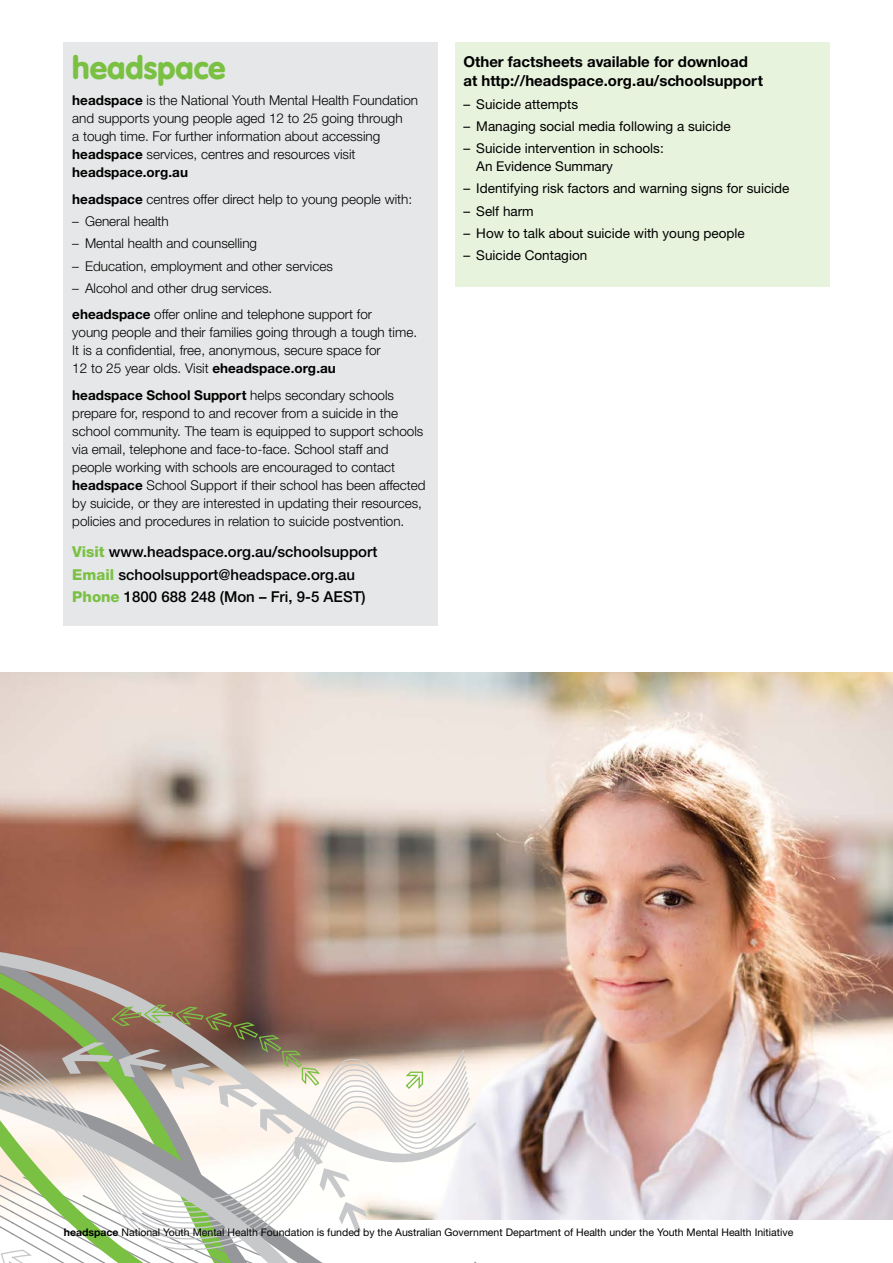
<style>
.page{position:relative;width:893px;height:1263px;background:#fff}
.page>*{position:absolute;margin:0;border:0;box-sizing:border-box;transform-origin:0 0}
.t1{font:900 31.5px "VAG Rounded";color:#7ac143}
.t2{font:500 15px/22.5px "Helvetica Neue CE";color:#000}
.t3{font:700 15px/19.5px "Helvetica Neue CE";color:#000}
.t4{font:300 13.5px/18px "Helvetica Neue";color:#000}
.t5{font:13.5px/18px "Helvetica Neue";color:#000}
.t6{font:700 13.5px "Helvetica Neue CE";color:#000}
.t7{font:10.5px "Helvetica Neue";color:#000}
.s1{font-family:"Helvetica Neue CE";font-weight:700}
.s2{font-family:"Helvetica Neue";font-weight:300}
.s3{font-weight:800;color:#7ac143}
</style>
<div class="page">
<img style="left:0;top:672px;width:893px;height:547px">
<svg style="left:0;top:924px;width:465px;height:6px;background:#a97964"></svg>
<svg style="left:0;top:940px;width:467px;height:6px;background:#ab7f6f"></svg>
<svg style="left:0;top:961px;width:470px;height:6px;background:#ac8579"></svg>
<svg style="left:0;top:972px;width:471px;height:32px;background:#986f5d"></svg>
<svg style="left:0;top:1004px;width:489px;height:259px"></svg>
<div style="left:64px;top:43px;width:374px;height:583px;background:#e6e7e8"></div>
<div style="left:455px;top:43px;width:374px;height:244px;background:#e8f3de"></div>
<h1 class="t1" style="left:72px;top:49px;width:155px">headspace</h1>
<p class="t4" style="left:72px;top:91px;width:347px"><span class="s1">headspace</span> is the National Youth Mental Health Foundation and supports young people aged 12 to 25 going through<br>a tough time. For further information about accessing <span class="s1">headspace</span> services, centres and resources visit</p>
<p class="t6" style="left:72px;top:164px;width:117px">headspace.org.au</p>
<p class="t4" style="left:72px;top:190px;width:341px"><span class="s1">headspace</span> centres offer direct help to young people with:</p>
<p class="t4" style="left:72px;top:212px;width:98px">– General health</p>
<p class="t4" style="left:72px;top:234px;width:186px">– Mental health and counselling</p>
<p class="t4" style="left:72px;top:257px;width:262px">– Education, employment and other services</p>
<p class="t4" style="left:72px;top:275px;width:301px;line-height:26.5px">– Alcohol and other drug services.<br><span class="s1">eheadspace</span> offer online and telephone support for</p>
<p class="t4" style="left:72px;top:323px;width:346px">young people and their families going through a tough time.<br>It is a confidential, free, anonymous, secure space for<br>12 to 25 year olds. Visit <span class="s1">eheadspace.org.au</span></p>
<p class="t6" style="left:72px;top:387px;width:323px">headspace School Support <span class="s2">helps secondary schools</span></p>
<p class="t4" style="left:72px;top:404px;width:355px">prepare for, respond to and recover from a suicide in the school community. The team is equipped to support schools via email, telephone and face-to-face. School staff and people working with schools are encouraged to contact <span class="s1">headspace</span> School Support if their school has been affected by suicide, or they are interested in updating their resources, policies and procedures in relation to suicide postvention.</p>
<p class="t2" style="left:72px;top:540px;width:307px"><span class="s3">Visit</span> www.headspace.org.au/schoolsupport<br><span class="s3">Email</span> schoolsupport@headspace.org.au<br><span class="s3">Phone</span> 1800 688 248 (Mon – Fri, 9-5 AEST)</p>
<p class="t3" style="left:463px;top:52px;width:301px">Other factsheets available for download at http://headspace.org.au/schoolsupport</p>
<p class="t5" style="left:463px;top:95px;width:116px">– Suicide attempts</p>
<p class="t5" style="left:463px;top:117px;width:269px">– Managing social media following a suicide</p>
<p class="t5" style="left:476px;top:139px;width:189px;text-indent:-13px">– Suicide intervention in schools:<br>An Evidence Summary</p>
<p class="t5" style="left:463px;top:179px;width:328px">– Identifying risk factors and warning signs for suicide</p>
<p class="t5" style="left:463px;top:202px;width:72px">– Self harm</p>
<p class="t5" style="left:463px;top:224px;width:283px">– How to talk about suicide with young people</p>
<p class="t5" style="left:463px;top:246px;width:125px">– Suicide Contagion</p>
<p class="t7" style="left:64px;top:1226px;width:731px"><span class="s1">headspace</span> National Youth Mental Health Foundation is funded by the Australian Government Department of Health under the Youth Mental Health Initiative</p>
</div>
